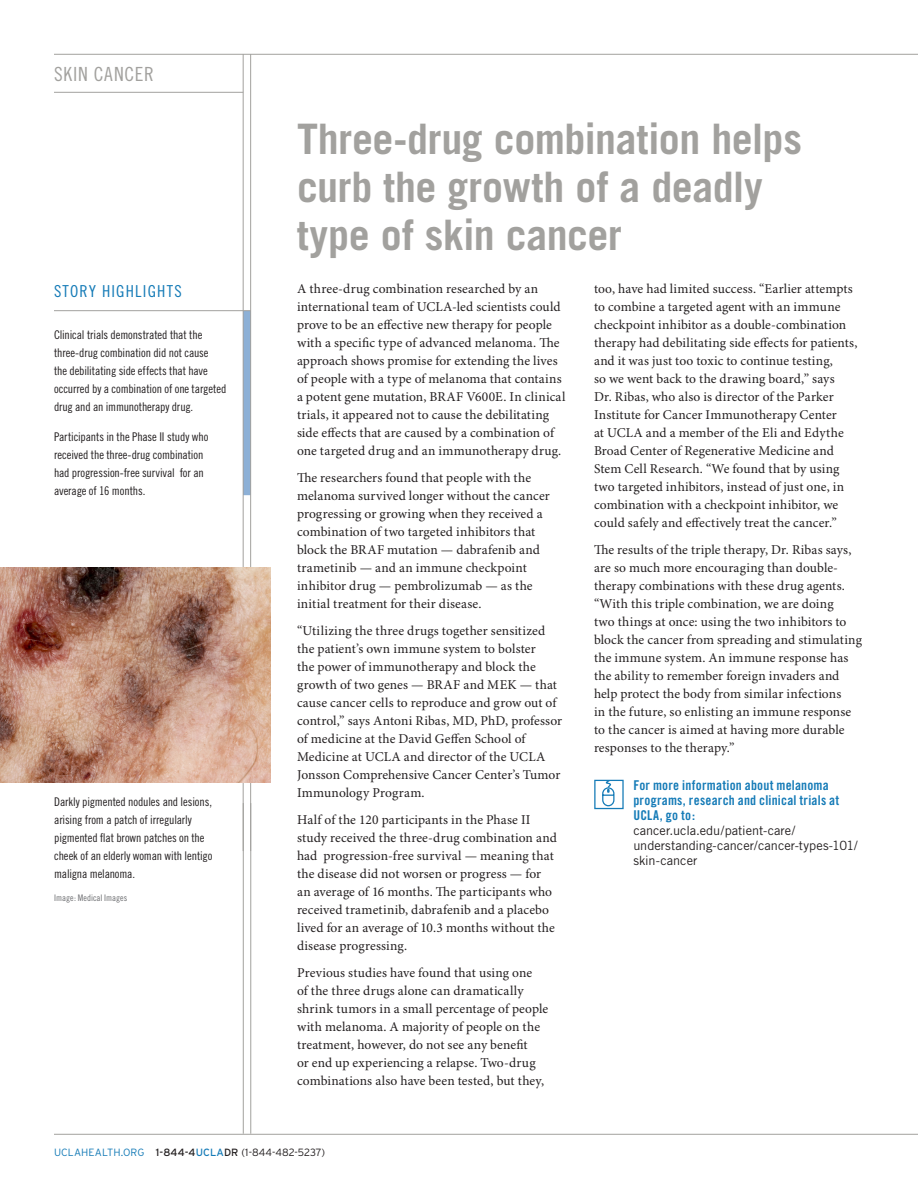
<style>
.page{position:relative;width:918px;height:1188px;background:#fff}
.page>*{position:absolute;margin:0;border:0;box-sizing:border-box;transform-origin:0 0}
.t1{font:700 42px/48px "Trade Gothic";letter-spacing:-.015em;color:#a2a19e}
.t2{font:19.5px "Trade Gothic Cond Eighteen";letter-spacing:.04em;color:#a2a19e}
.t3{font:16.5px "Trade Gothic Cond Eighteen";letter-spacing:.075em;color:#157bb7}
.Blue_CTA{font:13.5px/18px "Minion Pro";color:#231f20}
.t4{font:13.5px/15px "Trade Gothic Bold Cond Twenty";letter-spacing:.015em;color:#157bb7}
.t5{font:12.75px/15px "Trade Gothic";color:#231f20}
.t6{font:12px/18px "Trade Gothic Cond Eighteen";letter-spacing:-.01em;color:#231f20}
.t7{font:300 10.5px "Interstate";letter-spacing:.01em;color:#231f20}
.t8{font:9px "Trade Gothic Cond Eighteen";color:#6c6d70}
.s1{color:#157bb7}
.s2{font-weight:400}
.s3{font-weight:400;color:#157bb7}
</style>
<div class="page">
<div style="left:594px;top:780px;width:30px;height:29px;border:1px solid #157bb7"></div>
<svg style="left:602px;top:779px;width:13px;height:28px"></svg>
<hr style="left:54px;top:1134px;width:864px;height:1px;background:#a2a19e">
<div style="left:243px;top:311px;width:8px;height:184px;background:#8db0d6"></div>
<hr style="left:54px;top:310px;width:197px;height:1px;background:#a2a19e">
<hr style="left:250px;top:54px;width:1px;height:797px;background:#a2a19e">
<hr style="left:243px;top:54px;width:1px;height:797px;background:#a2a19e">
<hr style="left:250px;top:803px;width:1px;height:331px;background:#a2a19e">
<hr style="left:243px;top:803px;width:1px;height:331px;background:#a2a19e">
<hr style="left:54px;top:54px;width:864px;height:1px;background:#a2a19e">
<hr style="left:54px;top:92px;width:189px;height:1px;background:#a2a19e">
<img style="left:0;top:567px;width:270px;height:216px">
<p class="t2" style="left:54px;top:62px;width:102px">SKIN CANCER</p>
<p class="t3" style="left:54px;top:281px;width:129px">STORY HIGHLIGHTS</p>
<p class="t6" style="left:54px;top:326px;width:174px">Clinical trials demonstrated that the three-drug combination did not cause<br>the debilitating side effects that have occurred by a combination of one targeted drug and an immunotherapy drug.</p>
<p class="t6" style="left:54px;top:428px;width:156px">Participants in the Phase II study who received the three-drug combination had progression-free survival for an average of 16 months.</p>
<p class="t6" style="left:54px;top:793px;width:160px">Darkly pigmented nodules and lesions, arising from a patch of irregularly pigmented flat brown patches on the cheek of an elderly woman with lentigo maligna melanoma.</p>
<p class="t8" style="left:54px;top:893px;width:75px">Image: Medical Images</p>
<p class="t1" style="left:297px;top:114px;width:507px">Three-drug combination helps curb the growth of a deadly type of skin cancer</p>
<p class="Blue_CTA" style="left:297px;top:281px;width:270px">A three-drug combination researched by an international team of UCLA-led scientists could prove to be an effective new therapy for people with a specific type of advanced melanoma. The approach shows promise for extending the lives of people with a type of melanoma that contains a potent gene mutation, BRAF V600E. In clinical trials, it appeared not to cause the debilitating side effects that are caused by a combination of one targeted drug and an immunotherapy drug.</p>
<p class="Blue_CTA" style="left:297px;top:470px;width:254px">The researchers found that people with the melanoma survived longer without the cancer progressing or growing when they received a combination of two targeted inhibitors that block the BRAF mutation — dabrafenib and trametinib — and an immune checkpoint inhibitor drug — pembrolizumab — as the initial treatment for their disease.</p>
<p class="Blue_CTA" style="left:297px;top:623px;width:267px">“Utilizing the three drugs together sensitized the patient’s own immune system to bolster<br>the power of immunotherapy and block the growth of two genes — BRAF and MEK — that cause cancer cells to reproduce and grow out of control,” says Antoni Ribas, MD, PhD, professor of medicine at the David Geffen School of Medicine at UCLA and director of the UCLA Jonsson Comprehensive Cancer Center’s Tumor Immunology Program.</p>
<p class="Blue_CTA" style="left:297px;top:812px;width:261px">Half of the 120 participants in the Phase II study received the three-drug combination and had progression-free survival — meaning that the disease did not worsen or progress — for an average of 16 months. The participants who received trametinib, dabrafenib and a placebo lived for an average of 10.3 months without the disease progressing.</p>
<p class="Blue_CTA" style="left:297px;top:965px;width:253px">Previous studies have found that using one<br>of the three drugs alone can dramatically shrink tumors in a small percentage of people with melanoma. A majority of people on the treatment, however, do not see any benefit<br>or end up experiencing a relapse. Two-drug combinations also have been tested, but they,</p>
<p class="Blue_CTA" style="left:594px;top:281px;width:265px">too, have had limited success. “Earlier attempts to combine a targeted agent with an immune checkpoint inhibitor as a double-combination therapy had debilitating side effects for patients, and it was just too toxic to continue testing,<br>so we went back to the drawing board,” says<br>Dr. Ribas, who also is director of the Parker Institute for Cancer Immunotherapy Center<br>at UCLA and a member of the Eli and Edythe Broad Center of Regenerative Medicine and Stem Cell Research. “We found that by using two targeted inhibitors, instead of just one, in combination with a checkpoint inhibitor, we could safely and effectively treat the cancer.”</p>
<p class="Blue_CTA" style="left:594px;top:542px;width:270px">The results of the triple therapy, Dr. Ribas says, are so much more encouraging than double&shy;therapy combinations with these drug agents. “With this triple combination, we are doing<br>two things at once: using the two inhibitors to block the cancer from spreading and stimulating the immune system. An immune response has the ability to remember foreign invaders and help protect the body from similar infections<br>in the future, so enlisting an immune response to the cancer is aimed at having more durable responses to the therapy.”</p>
<p class="t4" style="left:633px;top:778px;width:207px">For more information about melanoma programs, research and clinical trials at<br>UCLA, go to:</p>
<p class="t5" style="left:633px;top:823px;width:226px">cancer.ucla.edu/patient-care/ understanding-cancer/cancer-types-101/ skin-cancer</p>
<p class="t7" style="left:54px;top:1146px;width:273px"><span class="s1">UCLAHEALTH.ORG</span> <span class="s2">1-844-4</span><span class="s3">UCLA</span><span class="s2">DR</span> (1-844-482-5237)</p>
</div>
